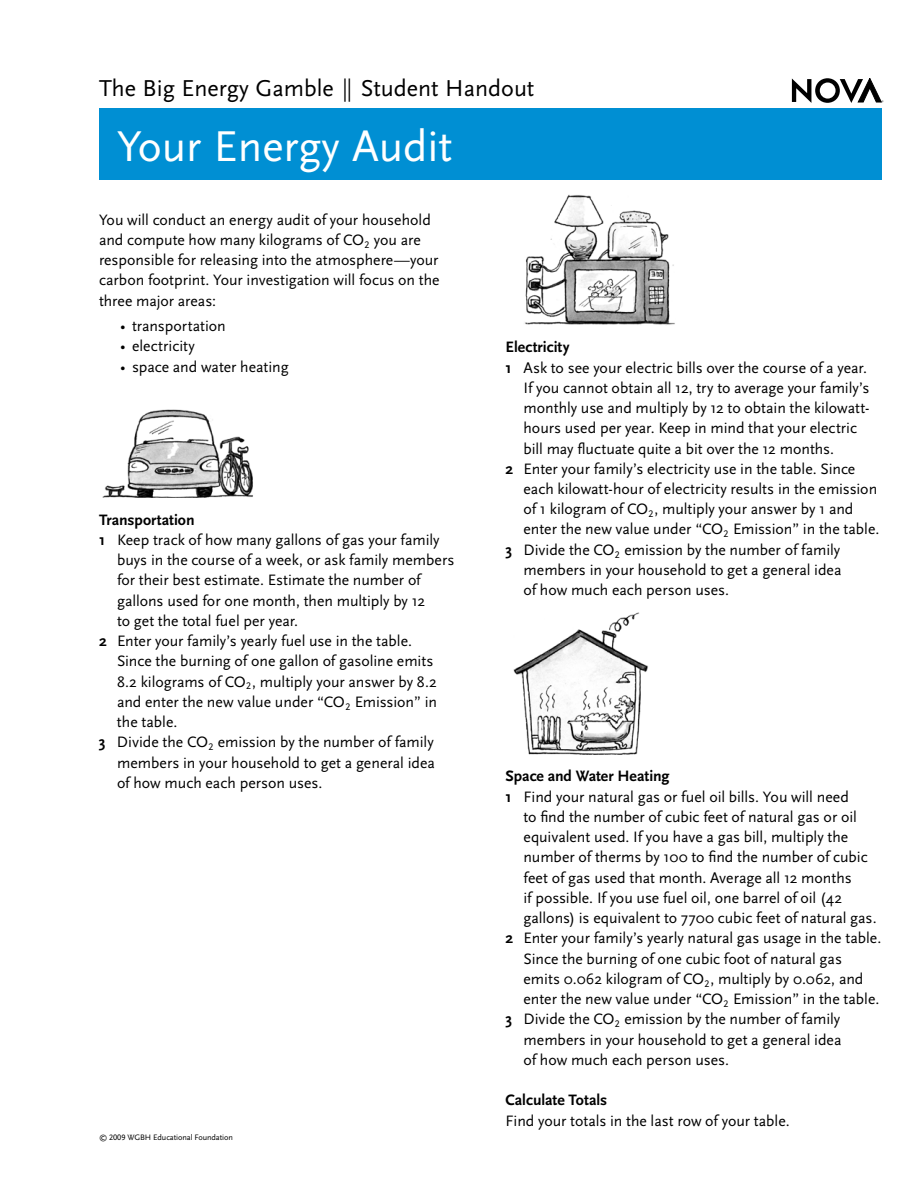
<style>
.page{position:relative;width:918px;height:1188px;background:#fff}
.page>*{position:absolute;margin:0;border:0;box-sizing:border-box;transform-origin:0 0}
.t1{font:45px "Scala Sans";color:#fff}
.t2{font:24px "Scala Sans";color:#000}
.t3{font:15.75px/20.2px "Scala Sans";color:#000}
.t4{font:700 15.75px "Scala Sans";letter-spacing:-.005em;color:#000}
.t5{font:8.25px "Scala Sans";letter-spacing:-.01em;color:#000}
.s1{font-weight:700}
.s2{font-family:"Scala Sans LF"}
</style>
<div class="page">
<img style="left:102px;top:409px;width:151px;height:89px">
<img style="left:525px;top:194px;width:150px;height:131px">
<img style="left:513px;top:612px;width:135px;height:143px">
<div style="left:99px;top:108px;width:783px;height:72px;background:#008fd3"></div>
<svg style="left:792px;top:78px;width:92px;height:25px"></svg>
<h2 class="t2" style="left:99px;top:75px;width:437px">The Big Energy Gamble || Student Handout</h2>
<h1 class="t1" style="left:117px;top:122px;width:337px">Your Energy Audit</h1>
<p class="t3" style="left:99px;top:210px;width:342px">You will conduct an energy audit of your household and compute how many kilograms of CO<sub>2</sub> you are responsible for releasing into the atmosphere—your carbon footprint. Your investigation will focus on the three major areas:</p>
<p class="t3" style="left:120px;top:316px;width:107px">• transportation</p>
<p class="t3" style="left:120px;top:337px;width:76px">• electricity</p>
<p class="t3" style="left:120px;top:357px;width:170px">• space and water heating</p>
<p class="t4" style="left:506px;top:339px;width:65px">Electricity</p>
<p class="t3" style="left:506px;top:358px;width:363px"><span class="s1">1</span> Ask to see your electric bills over the course of a year.</p>
<p class="t3" style="left:524px;top:378px;width:348px">If you cannot obtain all 12, try to average your family’s</p>
<p class="t3" style="left:524px;top:398px;width:347px">monthly use and multiply by 12 to obtain the kilowatt-</p>
<p class="t3" style="left:524px;top:418px;width:335px">hours used per year. Keep in mind that your electric</p>
<p class="t3" style="left:524px;top:439px;width:312px">bill may fluctuate quite a bit over the 12 months.</p>
<p class="t3" style="left:506px;top:459px;width:351px"><span class="s1">2</span> Enter your family’s electricity use in the table. Since</p>
<p class="t3" style="left:524px;top:479px;width:355px">each kilowatt-hour of electricity results in the emission</p>
<p class="t3" style="left:524px;top:499px;width:331px">of 1 kilogram of CO<sub>2</sub>, multiply your answer by 1 and</p>
<p class="t3" style="left:523px;top:520px;width:357px">enter the new value under “CO<sub>2</sub> Emission” in the table.</p>
<p class="t3" style="left:505px;top:540px;width:336px"><span class="s1">3</span> Divide the CO<sub>2</sub> emission by the number of family</p>
<p class="t3" style="left:524px;top:560px;width:320px">members in your household to get a general idea</p>
<p class="t3" style="left:524px;top:580px;width:207px">of how much each person uses.</p>
<p class="t4" style="left:99px;top:511px;width:97px">Transportation</p>
<p class="t3" style="left:99px;top:530px;width:342px"><span class="s1">1</span> Keep track of how many gallons of gas your family</p>
<p class="t3" style="left:117px;top:550px;width:339px">buys in the course of a week, or ask family members</p>
<p class="t3" style="left:117px;top:570px;width:305px">for their best estimate. Estimate the number of</p>
<p class="t3" style="left:117px;top:591px;width:310px">gallons used for one month, then multiply by 12</p>
<p class="t3" style="left:117px;top:611px;width:183px">to get the total fuel per year.</p>
<p class="t3" style="left:99px;top:631px;width:315px"><span class="s1">2</span> Enter your family’s yearly fuel use in the table.</p>
<p class="t3" style="left:117px;top:651px;width:318px">Since the burning of one gallon of gasoline emits</p>
<p class="t3" style="left:117px;top:672px;width:321px">8.2 kilograms of CO<sub>2</sub>, multiply your answer by 8.2</p>
<p class="t3" style="left:117px;top:692px;width:321px">and enter the new value under “CO<sub>2</sub> Emission” in</p>
<p class="t3" style="left:117px;top:712px;width:62px">the table.</p>
<p class="t3" style="left:99px;top:732px;width:336px"><span class="s1">3</span> Divide the CO<sub>2</sub> emission by the number of family</p>
<p class="t3" style="left:117px;top:753px;width:320px">members in your household to get a general idea</p>
<p class="t3" style="left:117px;top:773px;width:207px">of how much each person uses.</p>
<p class="t4" style="left:506px;top:768px;width:166px">Space and Water Heating</p>
<p class="t3" style="left:506px;top:787px;width:345px"><span class="s1">1</span> Find your natural gas or fuel oil bills. You will need</p>
<p class="t3" style="left:524px;top:807px;width:335px">to find the number of cubic feet of natural gas or oil</p>
<p class="t3" style="left:524px;top:827px;width:326px">equivalent used. If you have a gas bill, multiply the</p>
<p class="t3" style="left:524px;top:848px;width:346px">number of therms by 100 to find the number of cubic</p>
<p class="t3" style="left:524px;top:868px;width:330px">feet of gas used that month. Average all 12 months</p>
<p class="t3" style="left:524px;top:888px;width:320px">if possible. If you use fuel oil, one barrel of oil (42</p>
<p class="t3" style="left:524px;top:908px;width:355px">gallons) is equivalent to 7700 cubic feet of natural gas.</p>
<p class="t3" style="left:506px;top:929px;width:377px"><span class="s1">2</span> Enter your family’s yearly natural gas usage in the table.</p>
<p class="t3" style="left:524px;top:949px;width:320px">Since the burning of one cubic foot of natural gas</p>
<p class="t3" style="left:524px;top:969px;width:341px">emits 0.062 kilogram of CO<sub>2</sub>, multiply by 0.062, and</p>
<p class="t3" style="left:524px;top:989px;width:357px">enter the new value under “CO<sub>2</sub> Emission” in the table.</p>
<p class="t3" style="left:505px;top:1009px;width:336px"><span class="s1">3</span> Divide the CO<sub>2</sub> emission by the number of family</p>
<p class="t3" style="left:524px;top:1030px;width:320px">members in your household to get a general idea</p>
<p class="t3" style="left:524px;top:1050px;width:207px">of how much each person uses.</p>
<p class="t4" style="left:506px;top:1092px;width:103px">Calculate Totals</p>
<p class="t3" style="left:506px;top:1111px;width:286px">Find your totals in the last row of your table.</p>
<p class="t5" style="left:99px;top:1133px;width:136px">© <span class="s2">2009</span> WGBH Educational Foundation</p>
</div>
